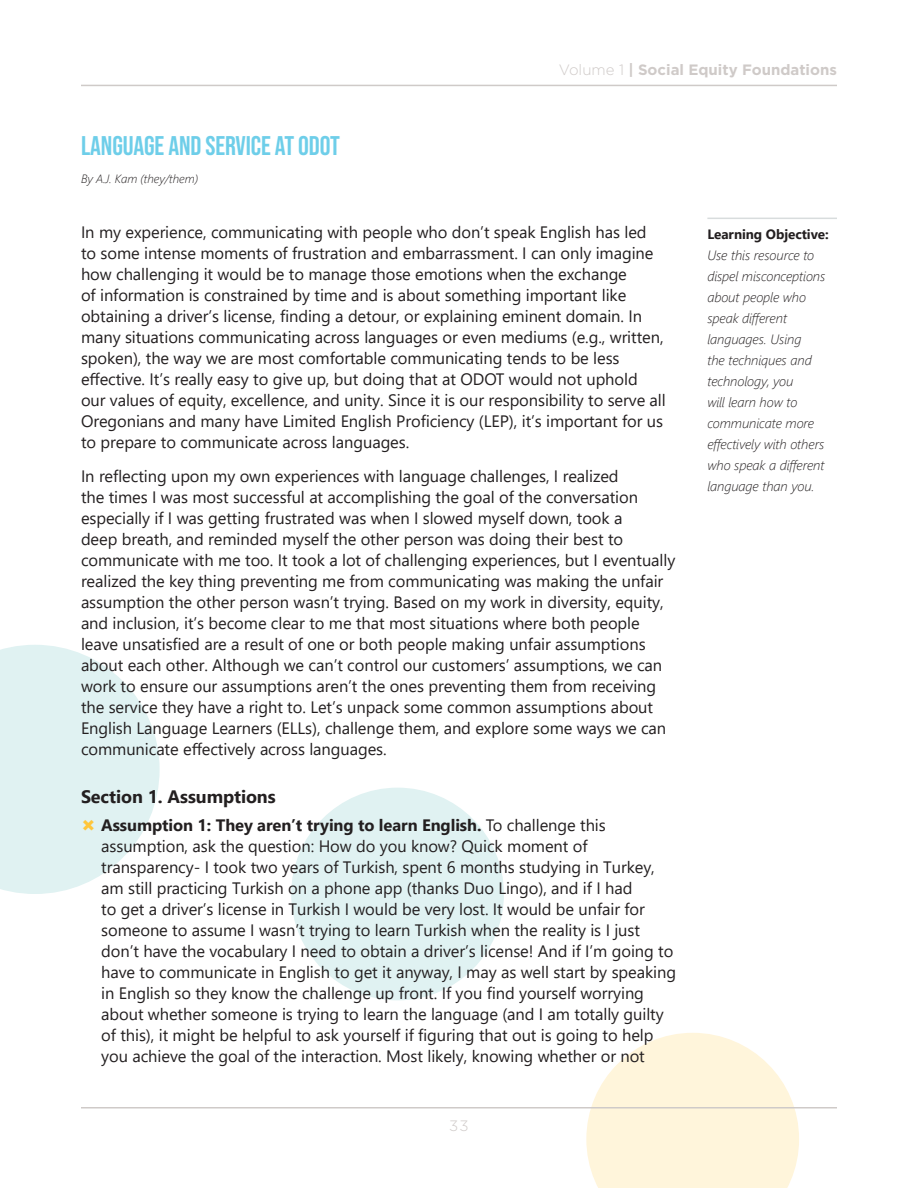
<style>
.page{position:relative;width:918px;height:1188px;background:#fff}
.page>*{position:absolute;margin:0;border:0;box-sizing:border-box;transform-origin:0 0}
.t1{font:27px "Bebas Neue";letter-spacing:-.005em;color:#6ecee9}
.t2{font:700 18px "Segoe UI";letter-spacing:-.005em;color:#231f20}
.t3{font:16.5px/21px "Segoe UI";letter-spacing:-.005em;color:#231f20}
.t4{font:700 15px "Gotham";color:#cfcac8}
.t5{font:300 15px "Gotham";color:#cfcac8}
.t6{font:italic 300 13.5px/21px "Segoe UI";letter-spacing:-.005em;color:#231f20}
.t7{font:700 13.5px "Segoe UI";letter-spacing:-.005em;color:#231f20}
.t8{font:italic 300 12px "Segoe UI";letter-spacing:-.005em;color:#231f20}
.s1{font-weight:300}
.s2{font-weight:700}
</style>
<div class="page">
<div style="left:291px;top:788px;width:213px;height:212px;background:#e0f2f2;border-radius:50%"></div>
<svg style="left:586px;top:1033px;width:213px;height:155px"></svg>
<hr style="left:81px;top:85px;width:756px;height:1px;background:#cfcac8">
<hr style="left:81px;top:1107px;width:756px;height:1px;background:#cfcac8">
<hr style="left:707px;top:218px;width:130px;height:1px;background:#d8dcdd">
<svg style="left:0;top:645px;width:160px;height:249px"></svg>
<p class="t4" style="left:559px;top:59px;width:280px"><span class="s1">Volume 1</span> | Social Equity Foundations</p>
<h1 class="t1" style="left:81px;top:131px;width:261px">LANGUAGE AND SERVICE AT ODOT</h1>
<p class="t8" style="left:81px;top:167px;width:119px">By A.J. Kam (they/them)</p>
<p class="t3" style="left:81px;top:220px;width:586px">In my experience, communicating with people who don’t speak English has led to some intense moments of frustration and embarrassment. I can only imagine how challenging it would be to manage those emotions when the exchange<br>of information is constrained by time and is about something important like obtaining a driver’s license, finding a detour, or explaining eminent domain. In many situations communicating across languages or even mediums (e.g., written, spoken), the way we are most comfortable communicating tends to be less effective. It’s really easy to give up, but doing that at ODOT would not uphold our values of equity, excellence, and unity. Since it is our responsibility to serve all Oregonians and many have Limited English Proficiency (LEP), it’s important for us to prepare to communicate across languages.</p>
<p class="t3" style="left:81px;top:464px;width:596px">In reflecting upon my own experiences with language challenges, I realized<br>the times I was most successful at accomplishing the goal of the conversation especially if I was getting frustrated was when I slowed myself down, took a<br>deep breath, and reminded myself the other person was doing their best to communicate with me too. It took a lot of challenging experiences, but I eventually realized the key thing preventing me from communicating was making the unfair assumption the other person wasn’t trying. Based on my work in diversity, equity, and inclusion, it’s become clear to me that most situations where both people leave unsatisfied are a result of one or both people making unfair assumptions about each other. Although we can’t control our customers’ assumptions, we can work to ensure our assumptions aren’t the ones preventing them from receiving the service they have a right to. Let’s unpack some common assumptions about English Language Learners (ELLs), challenge them, and explore some ways we can communicate effectively across languages.</p>
<p class="t2" style="left:81px;top:780px;width:196px">Section 1. Assumptions</p>
<p class="t3" style="left:101px;top:813px;width:576px"><span class="s2">Assumption 1: They aren’t trying to learn English.</span> To challenge this assumption, ask the question: How do you know? Quick moment of transparency- I took two years of Turkish, spent 6 months studying in Turkey, am still practicing Turkish on a phone app (thanks Duo Lingo), and if I had<br>to get a driver’s license in Turkish I would be very lost. It would be unfair for someone to assume I wasn’t trying to learn Turkish when the reality is I just don’t have the vocabulary I need to obtain a driver’s license! And if I’m going to have to communicate in English to get it anyway, I may as well start by speaking in English so they know the challenge up front. If you find yourself worrying about whether someone is trying to learn the language (and I am totally guilty of this), it might be helpful to ask yourself if figuring that out is going to help you achieve the goal of the interaction. Most likely, knowing whether or not</p>
<p class="t5" style="left:449px;top:1116px;width:21px">33</p>
<p class="t7" style="left:707px;top:222px;width:123px">Learning Objective:</p>
<p class="t6" style="left:707px;top:243px;width:119px">Use this resource to dispel misconceptions about people who speak different languages. Using<br>the techniques and technology, you<br>will learn how to communicate more effectively with others who speak a different language than you.</p>
</div>
